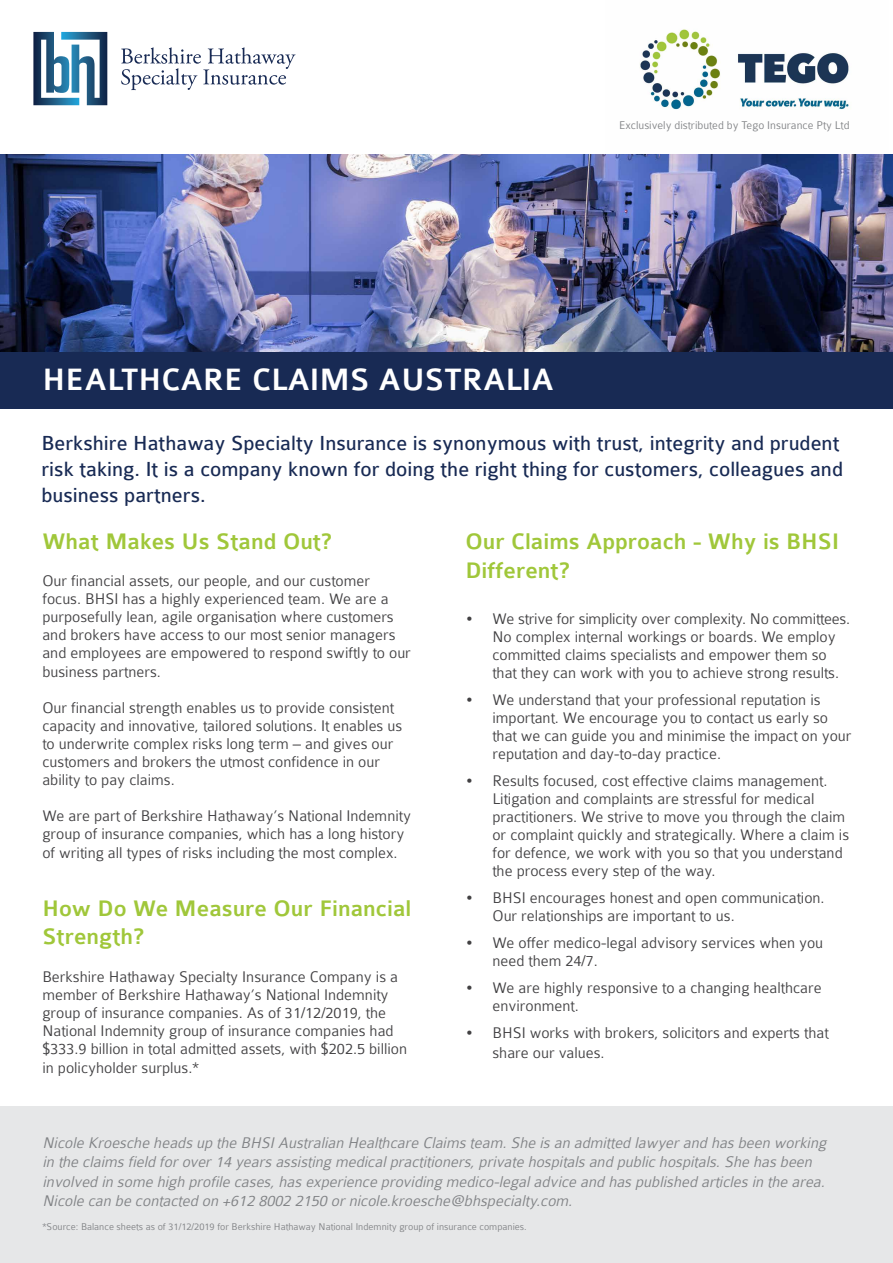
<style>
.page{position:relative;width:893px;height:1263px;background:#fff}
.page>*{position:absolute;margin:0;border:0;box-sizing:border-box;transform-origin:0 0}
.t1{font:500 33px "Colaborate";color:#fff}
.t2{font:500 24px/28.8px "Colaborate";color:#a0c73a}
.t3{font:21.75px/26.1px "Colaborate";color:#182a54}
.t4{font:300 16.5px/18px "Colaborate";color:#414042}
.t5{font:italic 300 16.5px/19.5px "Colaborate";color:#808285}
.t6{font:300 12px "Colaborate";color:#808285}
.t7{font:300 10.5px "Colaborate";color:#808285}
</style>
<div class="page">
<img style="left:640px;top:29px;width:209px;height:81px">
<img style="left:0;top:154px;width:893px;height:199px">
<svg style="left:33px;top:32px;width:74px;height:73px"></svg>
<svg style="left:121px;top:47px;width:175px;height:43px"></svg>
<div style="left:0;top:1107px;width:893px;height:156px;background:#e6e7e8"></div>
<div style="left:0;top:353px;width:893px;height:56px;background:#182a54"></div>
<p class="t6" style="left:619px;top:119px;width:232px">Exclusively distributed by Tego Insurance Pty Ltd</p>
<h1 class="t1" style="left:43px;top:363px;width:513px">HEALTHCARE CLAIMS AUSTRALIA</h1>
<h3 class="t3" style="left:41px;top:430px;width:803px">Berkshire Hathaway Specialty Insurance is synonymous with trust, integrity and prudent risk taking. It is a company known for doing the right thing for customers, colleagues and business partners.</h3>
<h2 class="t2" style="left:42px;top:527px;width:291px">What Makes Us Stand Out?</h2>
<p class="t4" style="left:42px;top:572px;width:370px">Our financial assets, our people, and our customer focus. BHSI has a highly experienced team. We are a purposefully lean, agile organisation where customers and brokers have access to our most senior managers and employees are empowered to respond swiftly to our business partners.</p>
<p class="t4" style="left:42px;top:698px;width:361px">Our financial strength enables us to provide consistent capacity and innovative, tailored solutions. It enables us to underwrite complex risks long term – and gives our customers and brokers the utmost confidence in our ability to pay claims.</p>
<p class="t4" style="left:42px;top:806px;width:370px">We are part of Berkshire Hathaway’s National Indemnity group of insurance companies, which has a long history</p>
<p class="t4" style="left:42px;top:844px;width:357px">of writing all types of risks including the most complex.</p>
<h2 class="t2" style="left:42px;top:894px;width:370px">How Do We Measure Our Financial<br>Strength?</h2>
<p class="t4" style="left:42px;top:968px;width:366px">Berkshire Hathaway Specialty Insurance Company is a member of Berkshire Hathaway’s National Indemnity group of insurance companies. As of 31/12/2019, the National Indemnity group of insurance companies had $333.9 billion in total admitted assets, with $202.5 billion</p>
<p class="t4" style="left:42px;top:1059px;width:158px">in policyholder surplus.*</p>
<h2 class="t2" style="left:465px;top:527px;width:375px">Our Claims Approach - Why is BHSI<br>Different?</h2>
<p class="t4" style="left:492px;top:610px;width:359px;text-indent:-27px">• We strive for simplicity over complexity. No committees.<br>No complex internal workings or boards. We employ committed claims specialists and empower them so that they can work with you to achieve strong results.</p>
<p class="t4" style="left:492px;top:691px;width:361px;text-indent:-27px">• We understand that your professional reputation is important. We encourage you to contact us early so that we can guide you and minimise the impact on your reputation and day-to-day practice.</p>
<p class="t4" style="left:492px;top:772px;width:358px;text-indent:-27px">• Results focused, cost effective claims management.<br>Litigation and complaints are stressful for medical practitioners. We strive to move you through the claim or complaint quickly and strategically. Where a claim is for defence, we work with you so that you understand the process every step of the way.</p>
<p class="t4" style="left:492px;top:889px;width:334px;text-indent:-27px">• BHSI encourages honest and open communication.<br>Our relationships are important to us.</p>
<p class="t4" style="left:492px;top:934px;width:332px;text-indent:-27px">• We offer medico-legal advisory services when you need them 24/7.</p>
<p class="t4" style="left:492px;top:979px;width:331px;text-indent:-27px">• We are highly responsive to a changing healthcare environment.</p>
<p class="t4" style="left:492px;top:1023px;width:338px;line-height:19.5px;text-indent:-27px">• BHSI works with brokers, solicitors and experts that share our values.</p>
<p class="t5" style="left:43px;top:1133px;width:789px">Nicole Kroesche heads up the BHSIAustralian Healthcare Claims team.She is an admitted lawyerand has been working in the claims field forover14 years assisting medicalpractitioners,private hospitals and public hospitals.She has been involved in some high profile cases,has experience providing medico-legaladvice and has published articles in the area.<br>Nicole can be contacted on +612 8002 2150 ornicole.kroesche@bhspecialty.com.</p>
<p class="t7" style="left:43px;top:1221px;width:486px">*Source: Balance sheets as of 31/12/2019 for Berkshire Hathaway National Indemnity group of insurance companies.</p>
</div>
